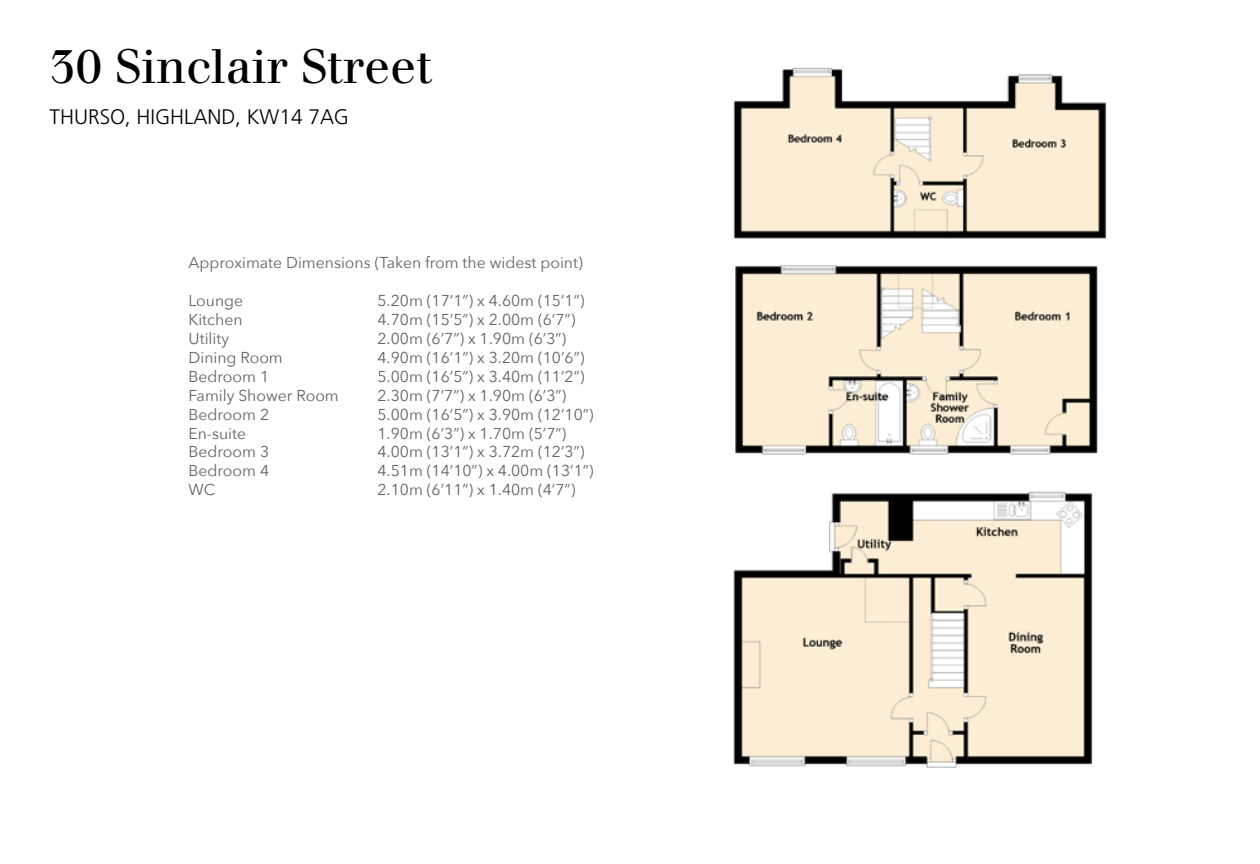
<style>
.page{position:relative;width:1260px;height:864px;background:#fff}
.page>*{position:absolute;margin:0;border:0;box-sizing:border-box;transform-origin:0 0}
.t1{font:47.25px "Justus";color:#000}
.t2{font:300 21px "Frutiger";color:#000}
.t3{font:15.75px "Avenir Next";color:#646363}
</style>
<div class="page">
<img style="left:733px;top:491px;width:360px;height:277px">
<img style="left:735px;top:265px;width:363px;height:190px">
<img style="left:733px;top:67px;width:374px;height:172px">
<h1 class="t1" style="left:50px;top:38px;width:384px">30 Sinclair Street</h1>
<h2 class="t2" style="left:50px;top:105px;width:301px">THURSO, HIGHLAND, KW14 7AG</h2>
<p class="t3" style="left:189px;top:249px;width:396px">Approximate Dimensions (Taken from the widest point)</p>
<p class="t3" style="left:189px;top:287px;width:56px">Lounge</p>
<p class="t3" style="left:378px;top:287px;width:209px">5.20m (17’1”) x 4.60m (15’1”)</p>
<p class="t3" style="left:189px;top:306px;width:56px">Kitchen</p>
<p class="t3" style="left:378px;top:306px;width:199px">4.70m (15’5”) x 2.00m (6’7”)</p>
<p class="t3" style="left:189px;top:325px;width:42px">Utility</p>
<p class="t3" style="left:378px;top:325px;width:190px">2.00m (6’7”) x 1.90m (6’3”)</p>
<p class="t3" style="left:189px;top:344px;width:96px">Dining Room</p>
<p class="t3" style="left:378px;top:344px;width:209px">4.90m (16’1”) x 3.20m (10’6”)</p>
<p class="t3" style="left:189px;top:363px;width:82px">Bedroom 1</p>
<p class="t3" style="left:378px;top:363px;width:209px">5.00m (16’5”) x 3.40m (11’2”)</p>
<p class="t3" style="left:189px;top:382px;width:152px">Family Shower Room</p>
<p class="t3" style="left:378px;top:382px;width:190px">2.30m (7’7”) x 1.90m (6’3”)</p>
<p class="t3" style="left:189px;top:400px;width:82px">Bedroom 2</p>
<p class="t3" style="left:378px;top:400px;width:218px">5.00m (16’5”) x 3.90m (12’10”)</p>
<p class="t3" style="left:189px;top:419px;width:59px">En-suite</p>
<p class="t3" style="left:378px;top:419px;width:190px">1.90m (6’3”) x 1.70m (5’7”)</p>
<p class="t3" style="left:189px;top:438px;width:82px">Bedroom 3</p>
<p class="t3" style="left:378px;top:438px;width:209px">4.00m (13’1”) x 3.72m (12’3”)</p>
<p class="t3" style="left:189px;top:457px;width:82px">Bedroom 4</p>
<p class="t3" style="left:378px;top:457px;width:218px">4.51m (14’10”) x 4.00m (13’1”)</p>
<p class="t3" style="left:189px;top:476px;width:28px">WC</p>
<p class="t3" style="left:378px;top:476px;width:199px">2.10m (6’11”) x 1.40m (4’7”)</p>
</div>
